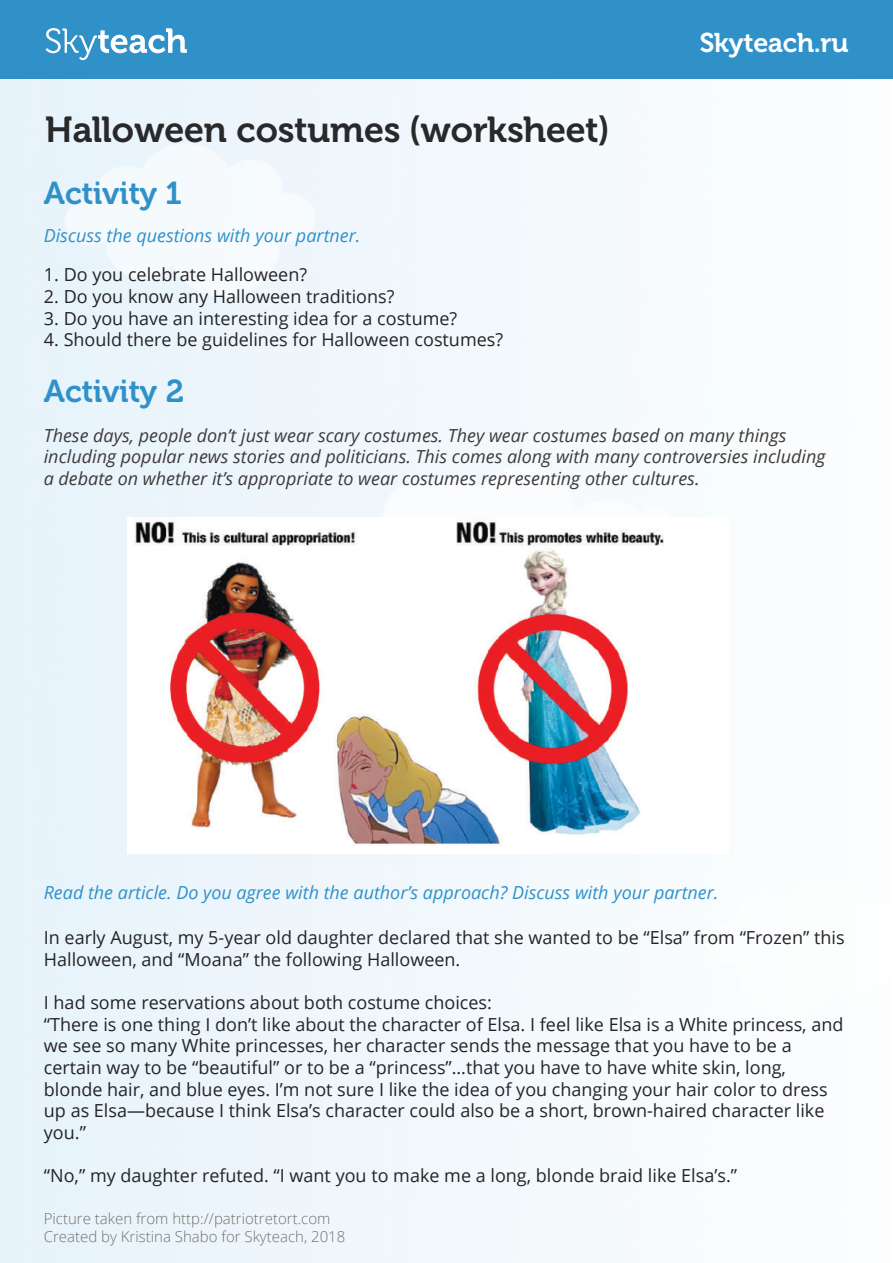
<style>
.page{position:relative;width:893px;height:1263px;background:#fff}
.page>*{position:absolute;margin:0;border:0;box-sizing:border-box;transform-origin:0 0}
.t1{font:36px "Museo Cyrl 700";color:#29292b}
.t2{font:31.5px "Museo Cyrl 700";color:#3091c9}
.t3{font:27px "Museo Cyrl 700";color:#fff}
.t4{font:18px/21.6px "Open Sans";color:#242426}
.t5{font:italic 18px/21.6px "Open Sans";color:#3d3b3c}
.t6{font:italic 18px "Open Sans";color:#3091c9}
.t7{font:300 15px/18px "Open Sans";color:#72716e}
</style>
<div class="page">
<div style="left:0;top:0;width:893px;height:79px;background:#3091c9"></div>
<svg style="left:46px;top:28px;width:141px;height:32px"></svg>
<img style="left:132px;top:518px;width:532px;height:328px">
<h1 class="t1" style="left:45px;top:109px;width:565px">Halloween costumes (worksheet)</h1>
<h2 class="t2" style="left:44px;top:175px;width:139px">Activity 1</h2>
<p class="t6" style="left:44px;top:223px;width:318px">Discuss the questions with your partner.</p>
<p class="t4" style="left:44px;top:264px;width:265px">1. Do you celebrate Halloween?</p>
<p class="t4" style="left:44px;top:285px;width:352px">2. Do you know any Halloween traditions?</p>
<p class="t4" style="left:44px;top:307px;width:415px">3. Do you have an interesting idea for a costume?</p>
<p class="t4" style="left:44px;top:328px;width:461px">4. Should there be guidelines for Halloween costumes?</p>
<h3 class="t3" style="left:700px;top:28px;width:150px">Skyteach.ru</h3>
<h2 class="t2" style="left:44px;top:374px;width:142px">Activity 2</h2>
<p class="t5" style="left:44px;top:424px;width:783px">These days, people don’t just wear scary costumes. They wear costumes based on many things including popular news stories and politicians. This comes along with many controversies including a debate on whether it’s appropriate to wear costumes representing other cultures.</p>
<p class="t6" style="left:44px;top:880px;width:676px">Read the article. Do you agree with the author’s approach? Discuss with your partner.</p>
<p class="t4" style="left:44px;top:926px;width:802px">In early August, my 5-year old daughter declared that she wanted to be “Elsa” from “Frozen” this<br>Halloween, and “Moana” the following Halloween.</p>
<p class="t4" style="left:44px;top:991px;width:801px">I had some reservations about both costume choices:<br>“There is one thing I don’t like about the character of Elsa. I feel like Elsa is a White princess, and we see so many White princesses, her character sends the message that you have to be a certain way to be “beautiful” or to be a “princess”…that you have to have white skin, long, blonde hair, and blue eyes. I’m not sure I like the idea of you changing your hair color to dress up as Elsa—because I think Elsa’s character could also be a short, brown-haired character like you.”</p>
<p class="t4" style="left:44px;top:1164px;width:695px">“No,” my daughter refuted. “I want you to make me a long, blonde braid like Elsa’s.”</p>
<p class="t7" style="left:44px;top:1209px;width:303px">Picture taken from http://patriotretort.com<br>Created by Kristina Shabo for Skyteach, 2018</p>
</div>
